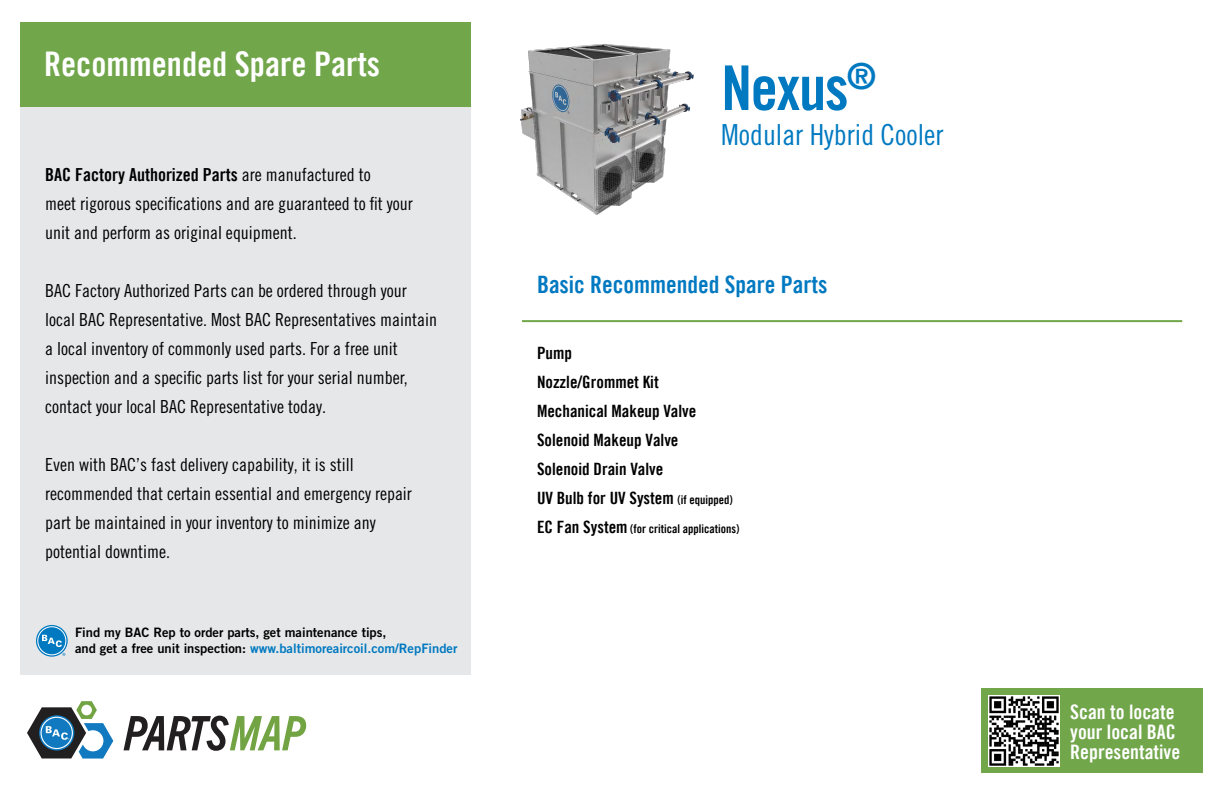
<style>
.page{position:relative;width:1224px;height:792px;background:#fff}
.page>*{position:absolute;margin:0;border:0;box-sizing:border-box;transform-origin:0 0}
.t1{font:61.7px "Trade Gothic LT Bold Cond Twenty";letter-spacing:-.025em;color:#0079c1}
.t2{font:34px "Trade Gothic LT Bold Cond Twenty";color:#fff}
.t3{font:29px "Trade Gothic LT Pro Cn 18";color:#0079c1}
.t4{font:24px "Trade Gothic LT Bold Cond Twenty";color:#0079c1}
.t5{font:20px/20px "Trade Gothic LT Bold Cond Twenty";color:#fff}
.t6{font:18px/29px "Trade Gothic LT Pro Cn 18";color:#000}
.t7{font:18px "Trade Gothic LT Bold Cond Twenty";color:#000}
.t8{font:17px/29px "Trade Gothic LT Bold Cond Twenty";color:#000}
.t9{font:13px/15.6px "Trade Gothic LT Pro Bd 2";color:#000}
.t10{font:12px "Trade Gothic LT Bold Cond Twenty";color:#000}
.s1{font-family:"Trade Gothic LT Pro Cn 18"}
.s2{color:#0079c1}
.s3{font-size:12px}
.s4{font-size:17px}
</style>
<div class="page">
<div style="left:20px;top:105px;width:451px;height:570px;background:#e6e7e8"></div>
<div style="left:20px;top:22px;width:451px;height:85px;background:#71a64b"></div>
<svg style="left:36px;top:625px;width:32px;height:32px"></svg>
<svg style="left:37px;top:626px;width:29px;height:29px"></svg>
<div style="left:38px;top:627px;width:27px;height:27px;background:#0079c1;border-radius:50%"></div>
<svg style="left:42px;top:635px;width:20px;height:12px"></svg>
<hr style="left:522px;top:320px;width:660px;height:2px;background:#71a64b">
<svg style="left:27px;top:701px;width:86px;height:58px"></svg>
<svg style="left:124px;top:716px;width:182px;height:35px"></svg>
<div style="left:981px;top:688px;width:222px;height:85px;background:#71a64b"></div>
<img style="left:989px;top:696px;width:71px;height:71px">
<img style="left:520px;top:44px;width:173px;height:171px">
<h2 class="t2" style="left:44px;top:44px;width:338px">Recommended Spare Parts</h2>
<p class="t7" style="left:45px;top:164px;width:327px">BAC Factory Authorized Parts <span class="s1">are manufactured to</span></p>
<p class="t6" style="left:45px;top:189px;width:369px">meet rigorous specifications and are guaranteed to fit your unit and perform as original equipment.</p>
<p class="t6" style="left:45px;top:276px;width:393px">BAC Factory Authorized Parts can be ordered through your local BAC Representative. Most BAC Representatives maintain a local inventory of commonly used parts. For a free unit inspection and a specific parts list for your serial number, contact your local BAC Representative today.</p>
<p class="t6" style="left:45px;top:450px;width:368px">Even with BAC’s fast delivery capability, it is still recommended that certain essential and emergency repair part be maintained in your inventory to minimize any potential downtime.</p>
<p class="t9" style="left:75px;top:624px;width:384px">Find my BAC Rep to order parts, get maintenance tips,<br>and get a free unit inspection: <span class="s2">www.baltimoreaircoil.com/RepFinder</span></p>
<h1 class="t1" style="left:721px;top:51px;width:156px">Nexus<sup>®</sup></h1>
<h3 class="t3" style="left:721px;top:117px;width:224px">Modular Hybrid Cooler</h3>
<h3 class="t4" style="left:537px;top:269px;width:292px">Basic Recommended Spare Parts</h3>
<p class="t8" style="left:537px;top:339px;width:197px">Pump<br>Nozzle/Grommet Kit<br>Mechanical Makeup Valve<br>Solenoid Makeup Valve<br>Solenoid Drain Valve<br>UV Bulb for UV System <span class="s3">(if equipped)</span></p>
<p class="t10" style="left:537px;top:522px;width:204px"><span class="s4">EC Fan System</span> (for critical applications)</p>
<p class="t5" style="left:1070px;top:702px;width:111px">Scan to locate your local BAC<br>Representative</p>
</div>
